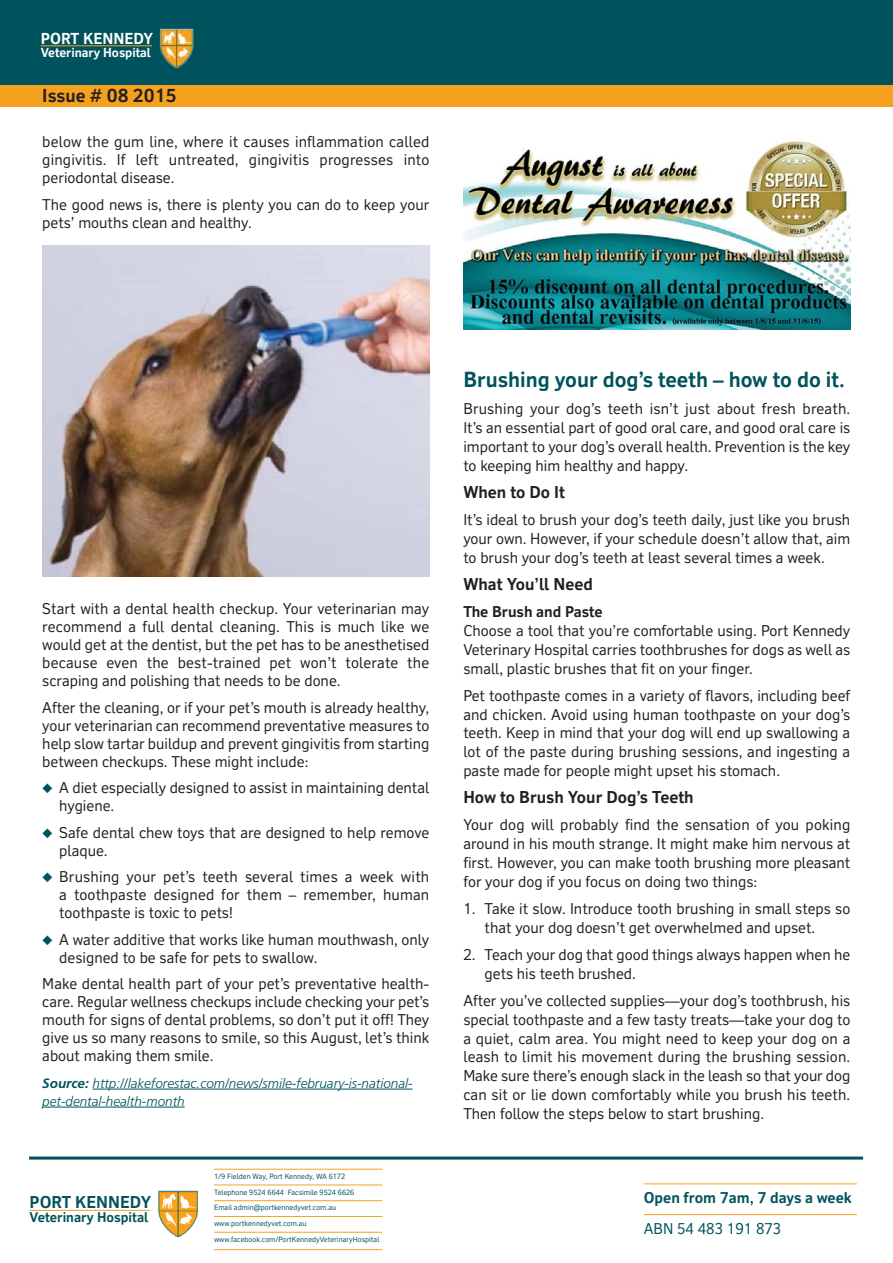
<style>
.page{position:relative;width:893px;height:1263px;background:#fff}
.page>*{position:absolute;margin:0;border:0;box-sizing:border-box;transform-origin:0 0}
.t1{font:700 21px "RT Vickerman";color:#00535c}
.t2{font:700 18px "RT Vickerman";color:#231f20}
.t3{font:700 16.5px "RT Vickerman";color:#231f20}
.t4{font:700 16.5px "RT Vickerman";color:#00535c}
.t5{font:700 15.3px "RT Vickerman";color:#fff}
.t6{font:15px/18.8px "RT Vickerman";color:#231f20;text-align:justify}
.t7{font:700 15px "RT Vickerman";color:#00535c}
.t8{font:700 15px "RT Vickerman";color:#231f20}
.t9{font:15px "RT Vickerman";color:#00535c}
.t10{font:italic 300 13.5px/18px "Frutiger";color:#00535c}
.t11{font:700 13.5px "RT Vickerman";color:#00535c}
.t12{font:700 12.6px "RT Vickerman";color:#fff}
.t13{font:7.35px/15.8px "RT Vickerman";color:#00535c}
.s1{color:#00535c}
.s2{font-weight:700}
</style>
<div class="page">
<img style="left:158px;top:1190px;width:41px;height:48px">
<hr style="left:30px;top:1210px;width:120px;height:1px;background:#f6a11d">
<hr style="left:29px;top:1157px;width:834px;height:3px;background:#00535c">
<div style="left:0;top:0;width:892px;height:106px;background:#00535c"></div>
<div style="left:0;top:85px;width:892px;height:21px;background:#f6a11d"></div>
<hr style="left:41px;top:45px;width:111px;height:1px;background:#f6a11d">
<img style="left:152px;top:23px;width:45px;height:46px">
<hr style="left:214px;top:1169px;width:168px;height:1px;background:#f6a11d">
<hr style="left:214px;top:1185px;width:168px;height:1px;background:#f6a11d">
<hr style="left:214px;top:1200px;width:168px;height:1px;background:#f6a11d">
<hr style="left:214px;top:1216px;width:168px;height:1px;background:#f6a11d">
<hr style="left:214px;top:1232px;width:168px;height:1px;background:#f6a11d">
<hr style="left:214px;top:1249px;width:168px;height:1px;background:#f6a11d">
<hr style="left:644px;top:1184px;width:213px;height:1px;background:#f6a11d">
<hr style="left:644px;top:1214px;width:213px;height:1px;background:#f6a11d">
<hr style="left:92px;top:1089px;width:321px;height:1px;background:#00535c">
<hr style="left:42px;top:1107px;width:143px;height:1px;background:#00535c">
<img style="left:42px;top:246px;width:387px;height:330px">
<img style="left:463px;top:140px;width:387px;height:189px">
<p class="t5" style="left:41px;top:33px;width:114px">PORT KENNEDY</p>
<p class="t12" style="left:41px;top:48px;width:112px">Veterinary Hospital</p>
<p class="t2" style="left:42px;top:89px;width:136px">Issue # 08 2015</p>
<p class="t6" style="left:42px;top:134px;width:388px;line-height:18px">below the gum line, where it causes inflammation called gingivitis. If left untreated, gingivitis progresses into periodontal disease.</p>
<p class="t6" style="left:42px;top:197px;width:388px;line-height:18px">The good news is, there is plenty you can do to keep your pets’ mouths clean and healthy.</p>
<p class="t6" style="left:42px;top:601px;width:388px;line-height:18px">Start with a dental health checkup. Your veterinarian may recommend a full dental cleaning. This is much like we would get at the dentist, but the pet has to be anesthetised because even the best-trained pet won’t tolerate the scraping and polishing that needs to be done.</p>
<p class="t6" style="left:42px;top:700px;width:388px;line-height:18px">After the cleaning, or if your pet’s mouth is already healthy, your veterinarian can recommend preventative measures to help slow tartar buildup and prevent gingivitis from starting between checkups. These might include:</p>
<p class="t6" style="left:59px;top:780px;width:371px;line-height:18px;text-indent:-17px"><span class="s1">◆</span> A diet especially designed to assist in maintaining dental hygiene.</p>
<p class="t6" style="left:59px;top:825px;width:371px;line-height:18px;text-indent:-17px"><span class="s1">◆</span> Safe dental chew toys that are designed to help remove plaque.</p>
<p class="t6" style="left:59px;top:869px;width:371px;line-height:18px;text-indent:-17px"><span class="s1">◆</span> Brushing your pet’s teeth several times a week with a toothpaste designed for them – remember, human toothpaste is toxic to pets!</p>
<p class="t6" style="left:59px;top:932px;width:371px;line-height:18px;text-indent:-17px"><span class="s1">◆</span> A water additive that works like human mouthwash, only designed to be safe for pets to swallow.</p>
<p class="t6" style="left:42px;top:976px;width:388px;line-height:18px">Make dental health part of your pet’s preventative health&shy;care. Regular wellness checkups include checking your pet’s mouth for signs of dental problems, so don’t put it off! They give us so many reasons to smile, so this August, let’s think about making them smile.</p>
<p class="t10" style="left:42px;top:1075px;width:372px"><span class="s2">Source:</span> http://lakeforestac.com/news/smile-february-is-national&shy;pet-dental-health-month</p>
<p class="t4" style="left:30px;top:1196px;width:123px">PORT KENNEDY</p>
<p class="t11" style="left:30px;top:1212px;width:120px">Veterinary Hospital</p>
<p class="t13" style="left:214px;top:1169px;width:167px">1/9 Fielden Way, Port Kennedy, WA 6172<br>Telephone 9524 6644 Facsimile 9524 6626<br>Email admin@portkennedyvet.com.au www.portkennedyvet.com.au www.facebook.com/PortKennedyVeterinaryHospital</p>
<h1 class="t1" style="left:463px;top:372px;width:383px">Brushing your dog’s teeth – how to do it.</h1>
<p class="t6" style="left:463px;top:401px;width:388px">Brushing your dog’s teeth isn’t just about fresh breath.<br>It’s an essential part of good oral care, and good oral care is important to your dog’s overall health. Prevention is the key to keeping him healthy and happy.</p>
<p class="t3" style="left:463px;top:486px;width:103px">When to Do It</p>
<p class="t6" style="left:463px;top:512px;width:388px">It’s ideal to brush your dog’s teeth daily, just like you brush your own. However, if your schedule doesn’t allow that, aim to brush your dog’s teeth at least several times a week.</p>
<p class="t3" style="left:463px;top:578px;width:131px">What You’ll Need</p>
<p class="t8" style="left:463px;top:606px;width:141px">The Brush and Paste</p>
<p class="t6" style="left:463px;top:623px;width:388px">Choose a tool that you’re comfortable using. Port Kennedy Veterinary Hospital carries toothbrushes for dogs as well as small, plastic brushes that fit on your finger.</p>
<p class="t6" style="left:463px;top:687px;width:388px">Pet toothpaste comes in a variety of flavors, including beef and chicken. Avoid using human toothpaste on your dog’s teeth. Keep in mind that your dog will end up swallowing a lot of the paste during brushing sessions, and ingesting a paste made for people might upset his stomach.</p>
<p class="t3" style="left:463px;top:791px;width:232px">How to Brush Your Dog’s Teeth</p>
<p class="t6" style="left:463px;top:817px;width:388px">Your dog will probably find the sensation of you poking around in his mouth strange. It might make him nervous at first. However, you can make tooth brushing more pleasant for your dog if you focus on doing two things:</p>
<p class="t6" style="left:485px;top:901px;width:367px;text-indent:-21px">1. Take it slow. Introduce tooth brushing in small steps so that your dog doesn’t get overwhelmed and upset.</p>
<p class="t6" style="left:485px;top:947px;width:367px;text-indent:-21px">2. Teach your dog that good things always happen when he gets his teeth brushed.</p>
<p class="t6" style="left:463px;top:993px;width:388px">After you’ve collected supplies—your dog’s toothbrush, his special toothpaste and a few tasty treats—take your dog to a quiet, calm area. You might need to keep your dog on a leash to limit his movement during the brushing session.<br>Make sure there’s enough slack in the leash so that your dog can sit or lie down comfortably while you brush his teeth.<br>Then follow the steps below to start brushing.</p>
<p class="t7" style="left:644px;top:1192px;width:210px">Open from 7am, 7 days a week</p>
<p class="t9" style="left:644px;top:1223px;width:139px">ABN 54 483 191 873</p>
</div>
